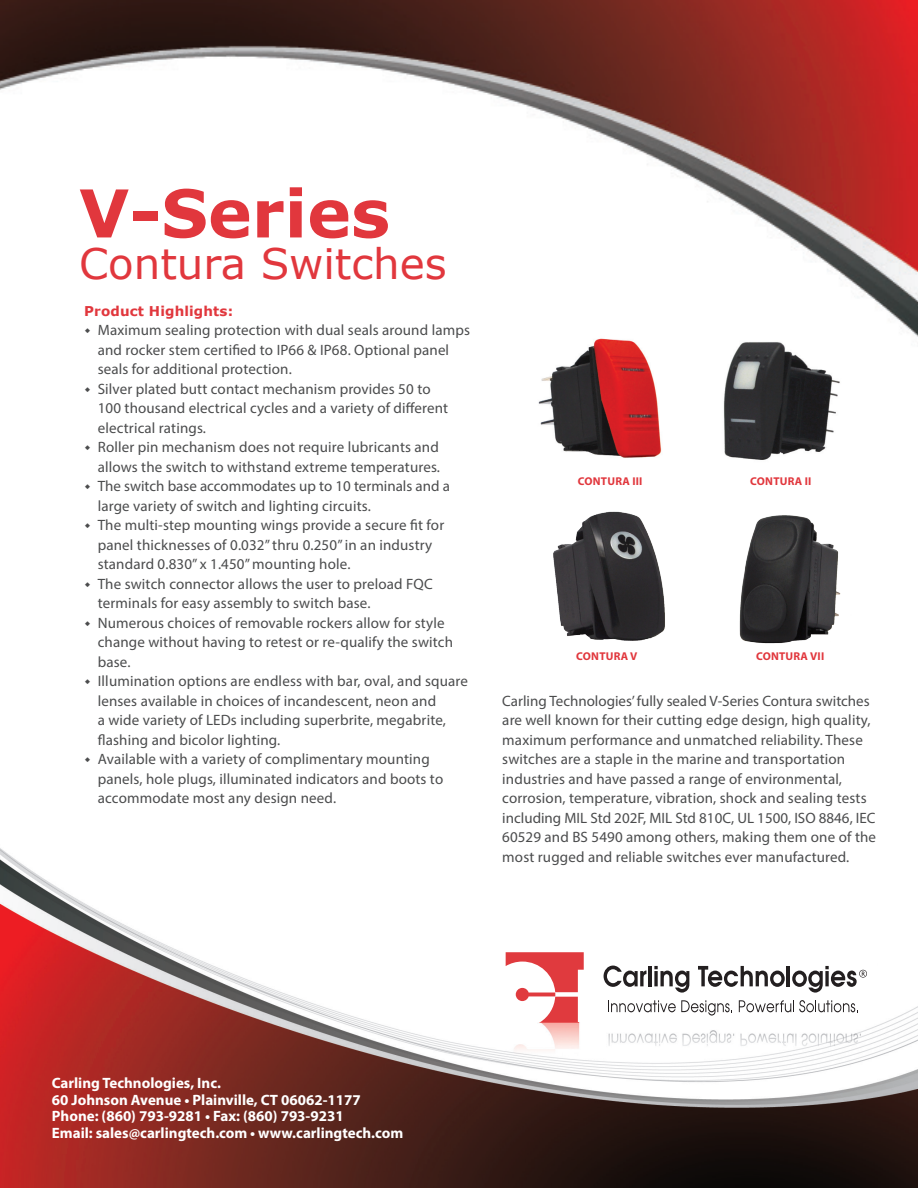
<style>
.page{position:relative;width:918px;height:1188px;background:#fff}
.page>*{position:absolute;margin:0;border:0;box-sizing:border-box;transform-origin:0 0}
.t1{font:700 66px "Verdana";color:#e1373d}
.t2{font:42px "Verdana";color:#e1373d}
.t3{font:15px/19.5px "Myriad Pro";letter-spacing:.01em;color:#4b4c4d}
.t4{font:700 15px "Myriad Pro";color:#fff}
.t5{font:700 13.5px "Verdana";letter-spacing:.01em;color:#e1373d}
.t6{font:700 11.4px "Myriad Pro";letter-spacing:.02em;color:#e1373d}
</style>
<div class="page">
<img style="left:0;top:0;width:918px;height:337px">
<img style="left:0;top:848px;width:918px;height:340px">
<div style="left:500px;top:944px;width:377px;height:78px;background:#fff"></div>
<svg style="left:506px;top:952px;width:78px;height:70px"></svg>
<svg style="left:604px;top:966px;width:42px;height:21px"></svg>
<hr style="left:648px;top:966px;width:4px;height:20px;background:#231f20">
<svg style="left:654px;top:966px;width:35px;height:27px"></svg>
<svg style="left:698px;top:966px;width:87px;height:21px"></svg>
<hr style="left:787px;top:966px;width:3px;height:20px;background:#231f20">
<svg style="left:608px;top:1000px;width:124px;height:16px"></svg>
<svg style="left:739px;top:1000px;width:119px;height:12px"></svg>
<svg style="left:792px;top:966px;width:75px;height:27px"></svg>
<img style="left:553px;top:511px;width:112px;height:130px">
<img style="left:739px;top:515px;width:102px;height:129px">
<img style="left:537px;top:333px;width:129px;height:125px">
<img style="left:723px;top:342px;width:117px;height:118px">
<svg style="left:85px;top:328px;width:5px;height:5px"></svg>
<p class="t1" style="left:79px;top:167px;width:313px">V-Series</p>
<p class="t2" style="left:79px;top:235px;width:369px">Contura Switches</p>
<p class="t5" style="left:84px;top:301px;width:150px">Product Highlights:</p>
<p class="t3" style="left:98px;top:320px;width:374px">Maximum sealing protection with dual seals around lamps and rocker stem certified to IP66 &amp; IP68. Optional panel seals for additional protection.</p>
<p class="t3" style="left:98px;top:379px;width:352px">Silver plated butt contact mechanism provides 50 to<br>100 thousand electrical cycles and a variety of different electrical ratings.</p>
<p class="t3" style="left:98px;top:437px;width:344px">Roller pin mechanism does not require lubricants and allows the switch to withstand extreme temperatures.</p>
<p class="t3" style="left:98px;top:476px;width:354px">The switch base accommodates up to 10 terminals and a large variety of switch and lighting circuits.</p>
<p class="t3" style="left:98px;top:515px;width:348px">The multi-step mounting wings provide a secure fit for panel thicknesses of 0.032” thru 0.250” in an industry standard 0.830” x 1.450” mounting hole.</p>
<p class="t3" style="left:98px;top:574px;width:336px">The switch connector allows the user to preload FQC terminals for easy assembly to switch base.</p>
<p class="t3" style="left:98px;top:613px;width:357px">Numerous choices of removable rockers allow for style change without having to retest or re-qualify the switch base.</p>
<p class="t3" style="left:98px;top:671px;width:372px">Illumination options are endless with bar, oval, and square lenses available in choices of incandescent, neon and<br>a wide variety of LEDs including superbrite, megabrite, flashing and bicolor lighting.</p>
<p class="t3" style="left:98px;top:749px;width:347px">Available with a variety of complimentary mounting panels, hole plugs, illuminated indicators and boots to accommodate most any design need.</p>
<p class="t6" style="left:578px;top:474px;width:66px">CONTURA III</p>
<p class="t6" style="left:750px;top:474px;width:63px">CONTURA II</p>
<p class="t6" style="left:576px;top:649px;width:63px">CONTURA V</p>
<p class="t6" style="left:756px;top:649px;width:70px">CONTURA VII</p>
<p class="t3" style="left:502px;top:691px;width:375px">Carling Technologies’ fully sealed V-Series Contura switches are well known for their cutting edge design, high quality, maximum performance and unmatched reliability. These switches are a staple in the marine and transportation industries and have passed a range of environmental, corrosion, temperature, vibration, shock and sealing tests including MIL Std 202F, MIL Std 810C, UL 1500, ISO 8846, IEC 60529 and BS 5490 among others, making them one of the most rugged and reliable switches ever manufactured.</p>
<p class="t4" style="left:52px;top:1073px;width:171px">Carling Technologies, Inc.</p>
<p class="t4" style="left:52px;top:1090px;width:311px">60 Johnson Avenue • Plainville, CT 06062-1177</p>
<p class="t4" style="left:52px;top:1107px;width:293px">Phone: (860) 793-9281 • Fax: (860) 793-9231</p>
<p class="t4" style="left:52px;top:1123px;width:353px">Email: sales@carlingtech.com • www.carlingtech.com</p>
</div>
